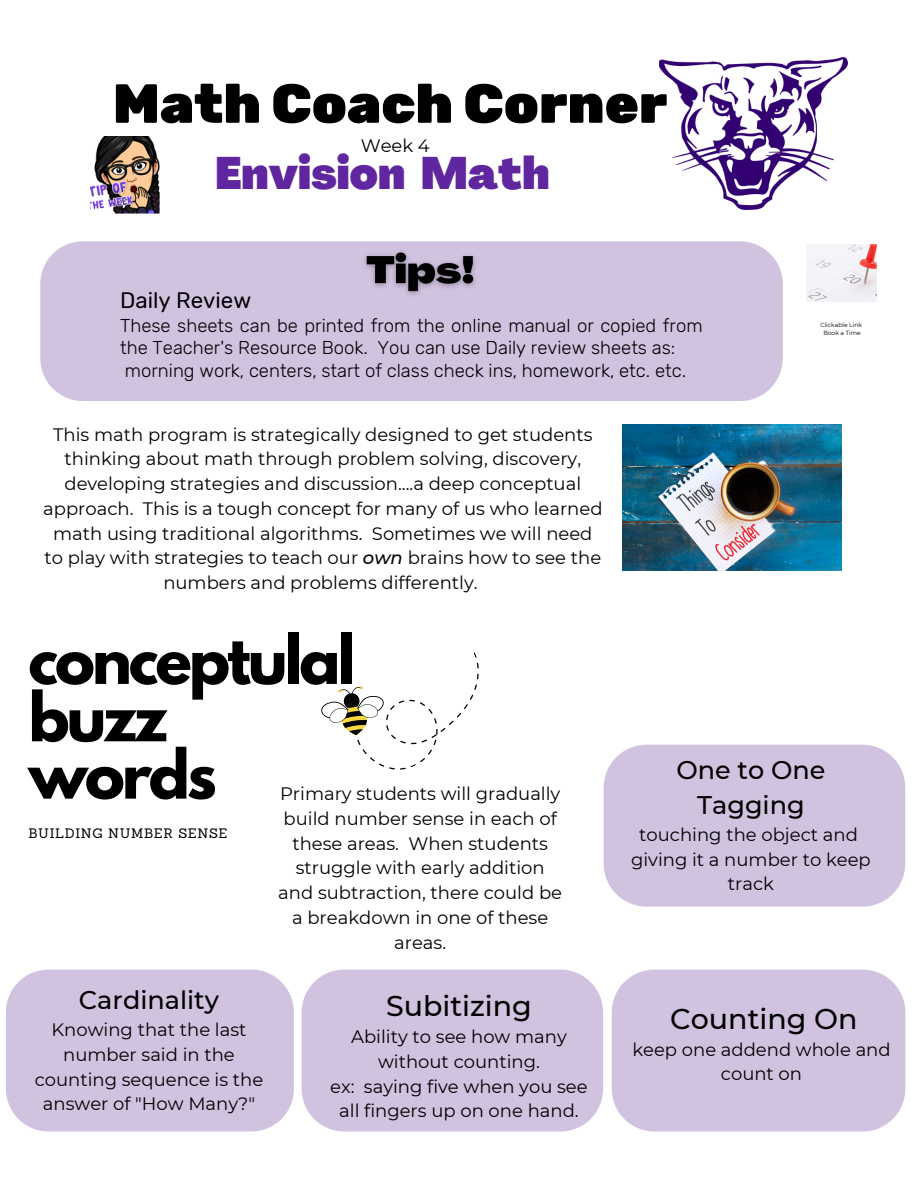
<style>
.page{position:relative;width:918px;height:1188px;background:#fff}
.page>*{position:absolute;margin:0;border:0;box-sizing:border-box;transform-origin:0 0}
.t1{font:700 60.3px/57.3px "League Spartan";letter-spacing:-.05em;color:#000}
.t2{font:900 55.05px "Rubik";color:#000}
.t3{font:900 44.7px "Agrandir";color:#60269f}
.t4{font:500 28.5px "Montserrat";color:#000}
.t5{font:500 25.5px/34.8px "Montserrat";color:#000;text-align:center}
.t6{font:22.35px "Rubik";color:#000}
.t7{font:300 18.6px/22.5px "Rubik";color:#000}
.t8{font:18px/24.8px "Montserrat";color:#000;text-align:center}
.t9{font:13.35px "Sanchez";letter-spacing:.05em;color:#000}
.t10{font:6px/7.9px "Montserrat";color:#000;text-align:center}
.s1{font-weight:500;font-style:italic}
</style>
<div class="page">
<img style="left:660px;top:57px;width:187px;height:152px">
<img style="left:807px;top:244px;width:70px;height:58px">
<div style="left:604px;top:745px;width:301px;height:162px;background:#d1c3e0"></div>
<div style="left:302px;top:970px;width:301px;height:162px;background:#d1c3e0"></div>
<div style="left:612px;top:970px;width:293px;height:162px;background:#d1c3e0"></div>
<div style="left:6px;top:970px;width:288px;height:162px;background:#d1c3e0"></div>
<svg style="left:321px;top:652px;width:158px;height:118px"></svg>
<img style="left:622px;top:424px;width:220px;height:147px">
<div style="left:40px;top:241px;width:743px;height:160px;background:#d1c3e0"></div>
<img style="left:91px;top:136px;width:68px;height:78px">
<img style="left:357px;top:244px;width:128px;height:59px">
<h2 class="t2" style="left:113px;top:71px;width:556px">Math Coach Corner</h2>
<p class="t8" style="left:361px;top:134px;width:71px">Week 4</p>
<h3 class="t3" style="left:215px;top:155px;width:337px">Envision Math</h3>
<p class="t6" style="left:120px;top:287px;width:133px">Daily Review</p>
<p class="t7" style="left:120px;top:314px;width:584px">These sheets can be printed from the online manual or copied from the Teacher's Resource Book. You can use Daily review sheets as: morning work, centers, start of class check ins, homework, etc. etc.</p>
<p class="t8" style="left:43px;top:422px;width:561px">This math program is strategically designed to get students thinking about math through problem solving, discovery, developing strategies and discussion....a deep conceptual approach. This is a tough concept for many of us who learned math using traditional algorithms. Sometimes we will need to play with strategies to teach our <span class="s1">own</span> brains how to see the numbers and problems differently.</p>
<p class="t10" style="left:820px;top:321px;width:43px">Clickable Link<br>Book a Time</p>
<h1 class="t1" style="left:28px;top:639px;width:329px">conceptulal buzz words</h1>
<p class="t9" style="left:28px;top:825px;width:200px">BUILDING NUMBER SENSE</p>
<p class="t8" style="left:278px;top:781px;width:285px">Primary students will gradually build number sense in each of these areas. When students struggle with early addition and subtraction, there could be a breakdown in one of these areas.</p>
<h3 class="t5" style="left:79px;top:983px;width:142px">Cardinality</h3>
<p class="t8" style="left:35px;top:1017px;width:230px">Knowing that the last number said in the counting sequence is the answer of "How Many?"</p>
<h3 class="t4" style="left:386px;top:989px;width:147px">Subitizing</h3>
<p class="t8" style="left:330px;top:1024px;width:259px">Ability to see how many without counting.<br>ex: saying five when you see all fingers up on one hand.</p>
<h3 class="t5" style="left:676px;top:753px;width:151px">One to One<br>Tagging</h3>
<p class="t8" style="left:631px;top:822px;width:241px">touching the object and giving it a number to keep track</p>
<h3 class="t4" style="left:670px;top:1001px;width:189px">Counting On</h3>
<p class="t8" style="left:632px;top:1037px;width:260px">keep one addend whole and count on</p>
</div>
